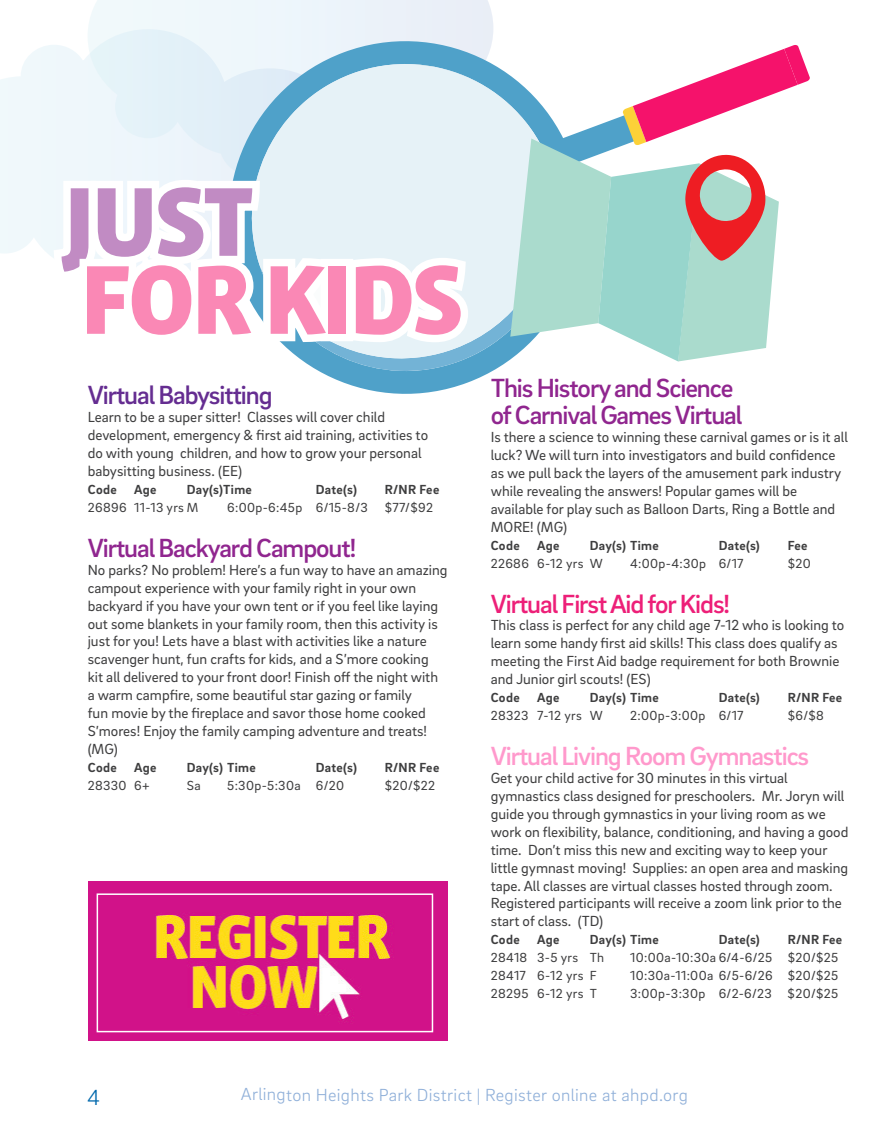
<style>
.page{position:relative;width:891px;height:1134px;background:#fff}
.page>*{position:absolute;margin:0;border:0;box-sizing:border-box;transform-origin:0 0}
.t1{font:900 100.05px "Vista Sans";letter-spacing:-.05em;color:#fa88b5}
.t2{font:900 100.05px "Vista Sans";color:#c18bc3}
.t3{font:500 26.85px/26.8px "Brix Sans";letter-spacing:-.04em;color:#90268f}
.t4{font:500 26.85px "Brix Sans";letter-spacing:-.04em;color:#f9c}
.t5{font:500 26.85px "Brix Sans";letter-spacing:-.04em;color:#ed1f78}
.t6{font:500 26.85px "Brix Sans";letter-spacing:-.04em;color:#652d91}
.t7{font:300 22.35px "Brix Sans";color:#0068ac}
.t8{font:300 18px "Brix Sans";letter-spacing:.015em;color:#90b0d9}
.t9{font:15px/18px "Brix Sans";color:#3e3e3f}
.t10{font:13.5px "Brix Sans";letter-spacing:.025em;color:#3e3e3f}
.t11{font:700 13.5px "Brix Sans";letter-spacing:.025em;color:#3e3e3f}
</style>
<div class="page">
<svg style="left:0;top:46px;width:46px;height:207px"></svg>
<svg style="left:88px;top:0;width:405px;height:45px"></svg>
<svg style="left:206px;top:18px;width:287px;height:376px;fill:#edf5fb"></svg>
<svg style="left:261px;top:362px;width:246px;height:10px"></svg>
<svg style="left:46px;top:45px;width:764px;height:317px"></svg>
<div style="left:88px;top:882px;width:360px;height:159px;background:#d11289"></div>
<img style="left:124px;top:912px;width:287px;height:121px">
<div style="left:97px;top:893px;width:336px;height:139px;border:2px solid #fff"></div>
<h1 class="t2" style="left:64px;top:171px;width:192px">JUST</h1>
<h1 class="t1" style="left:80px;top:249px;width:387px">FOR KIDS</h1>
<h2 class="t6" style="left:88px;top:378px;width:186px">Virtual Babysitting</h2>
<p class="t9" style="left:88px;top:408px;width:342px">Learn to be a super sitter! Classes will cover child development, emergency &amp; first aid training, activities to do with young children, and how to grow your personal babysitting business. (EE)</p>
<p class="t11" style="left:88px;top:481px;width:30px">Code</p>
<p class="t11" style="left:134px;top:481px;width:24px">Age</p>
<p class="t11" style="left:187px;top:481px;width:67px">Day(s)Time</p>
<p class="t11" style="left:316px;top:481px;width:43px">Date(s)</p>
<p class="t11" style="left:385px;top:481px;width:56px">R/NR Fee</p>
<p class="t10" style="left:88px;top:499px;width:112px">26896 11-13 yrs M</p>
<p class="t10" style="left:227px;top:499px;width:142px">6:00p-6:45p 6/15-8/3</p>
<p class="t10" style="left:385px;top:499px;width:50px">$77/$92</p>
<h2 class="t3" style="left:88px;top:533px;width:270px">Virtual Backyard Campout!</h2>
<p class="t9" style="left:88px;top:560px;width:361px">No parks? No problem! Here’s a fun way to have an amazing campout experience with your family right in your own backyard if you have your own tent or if you feel like laying out some blankets in your family room, then this activity is just for you! Lets have a blast with activities like a nature scavenger hunt, fun crafts for kids, and a S’more cooking kit all delivered to your front door! Finish off the night with a warm campfire, some beautiful star gazing or family<br>fun movie by the fireplace and savor those home cooked S’mores! Enjoy the family camping adventure and treats! (MG)</p>
<p class="t11" style="left:88px;top:759px;width:30px">Code</p>
<p class="t11" style="left:134px;top:759px;width:24px">Age</p>
<p class="t11" style="left:187px;top:759px;width:71px">Day(s) Time</p>
<p class="t11" style="left:316px;top:759px;width:43px">Date(s)</p>
<p class="t11" style="left:385px;top:759px;width:56px">R/NR Fee</p>
<p class="t10" style="left:88px;top:777px;width:63px">28330 6+</p>
<p class="t10" style="left:187px;top:777px;width:15px">Sa</p>
<p class="t10" style="left:227px;top:777px;width:118px">5:30p-5:30a 6/20</p>
<p class="t10" style="left:385px;top:777px;width:52px">$20/$22</p>
<h2 class="t3" style="left:491px;top:374px;width:253px">This History and Science of Carnival Games Virtual</h2>
<p class="t9" style="left:491px;top:428px;width:359px">Is there a science to winning these carnival games or is it all luck? We will turn into investigators and build confidence as we pull back the layers of the amusement park industry while revealing the answers! Popular games will be available for play such as Balloon Darts, Ring a Bottle and MORE! (MG)</p>
<p class="t11" style="left:491px;top:536px;width:30px">Code</p>
<p class="t11" style="left:537px;top:536px;width:24px">Age</p>
<p class="t11" style="left:590px;top:536px;width:71px">Day(s) Time</p>
<p class="t11" style="left:719px;top:536px;width:43px">Date(s)</p>
<p class="t11" style="left:788px;top:536px;width:21px">Fee</p>
<p class="t10" style="left:491px;top:554px;width:114px">22686 6-12 yrs W</p>
<p class="t10" style="left:630px;top:554px;width:115px">4:00p-4:30p 6/17</p>
<p class="t10" style="left:788px;top:554px;width:25px">$20</p>
<h2 class="t5" style="left:491px;top:586px;width:241px">Virtual First Aid for Kids!</h2>
<p class="t9" style="left:491px;top:616px;width:355px">This class is perfect for any child age 7-12 who is looking to learn some handy first aid skills! This class does qualify as meeting the First Aid badge requirement for both Brownie and Junior girl scouts! (ES)</p>
<p class="t11" style="left:491px;top:689px;width:30px">Code</p>
<p class="t11" style="left:537px;top:689px;width:24px">Age</p>
<p class="t11" style="left:590px;top:689px;width:71px">Day(s) Time</p>
<p class="t11" style="left:719px;top:689px;width:43px">Date(s)</p>
<p class="t11" style="left:788px;top:689px;width:56px">R/NR Fee</p>
<p class="t10" style="left:491px;top:707px;width:114px">28323 7-12 yrs W</p>
<p class="t10" style="left:630px;top:707px;width:115px">2:00p-3:00p 6/17</p>
<p class="t10" style="left:788px;top:707px;width:38px">$6/$8</p>
<h2 class="t4" style="left:491px;top:739px;width:320px">Virtual Living Room Gymnastics</h2>
<p class="t9" style="left:491px;top:768px;width:359px">Get your child active for 30 minutes in this virtual gymnastics class designed for preschoolers. Mr. Joryn will guide you through gymnastics in your living room as we work on flexibility, balance, conditioning, and having a good time. Don’t miss this new and exciting way to keep your little gymnast moving! Supplies: an open area and masking tape. All classes are virtual classes hosted through zoom.<br>Registered participants will receive a zoom link prior to the start of class. (TD)</p>
<p class="t11" style="left:491px;top:931px;width:30px">Code</p>
<p class="t11" style="left:537px;top:931px;width:24px">Age</p>
<p class="t11" style="left:590px;top:931px;width:71px">Day(s) Time</p>
<p class="t11" style="left:719px;top:931px;width:43px">Date(s)</p>
<p class="t11" style="left:788px;top:931px;width:56px">R/NR Fee</p>
<p class="t10" style="left:491px;top:949px;width:115px">28418 3-5 yrs Th</p>
<p class="t10" style="left:630px;top:949px;width:210px">10:00a-10:30a 6/4-6/25 $20/$25</p>
<p class="t10" style="left:491px;top:967px;width:107px">28417 6-12 yrs F</p>
<p class="t10" style="left:630px;top:967px;width:210px">10:30a-11:00a 6/5-6/26 $20/$25</p>
<p class="t10" style="left:491px;top:985px;width:108px">28295 6-12 yrs T</p>
<p class="t10" style="left:630px;top:985px;width:210px">3:00p-3:30p 6/2-6/23 $20/$25</p>
<h3 class="t7" style="left:87px;top:1083px;width:14px">4</h3>
<p class="t8" style="left:241px;top:1083px;width:449px">Arlington Heights Park District | Register online at ahpd.org</p>
</div>
